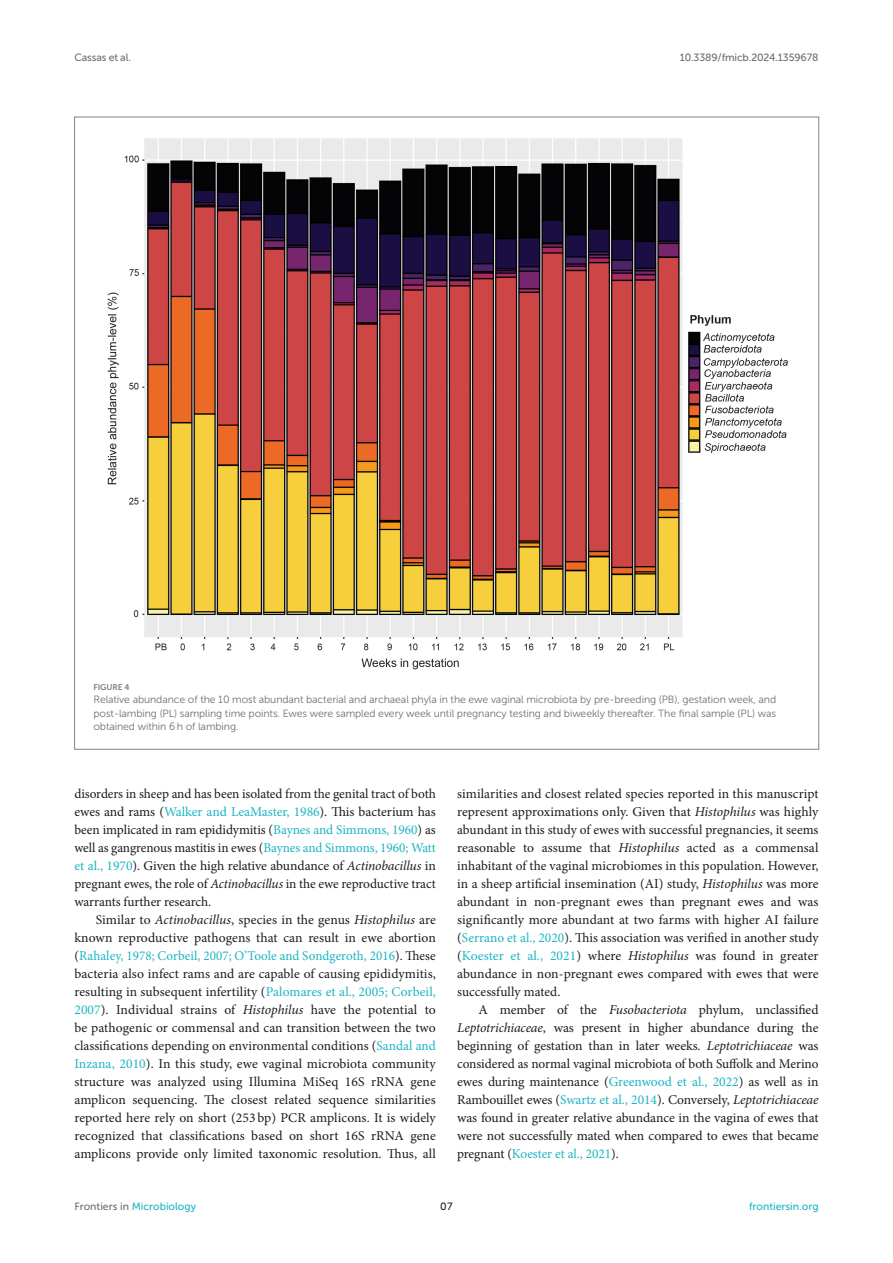
<style>
.page{position:relative;width:893px;height:1263px;background:#fff}
.page>*{position:absolute;margin:0;border:0;box-sizing:border-box;transform-origin:0 0}
.TEXT{font:13.5px/18px "Minion Pro";color:#1b1c1b;text-align:justify}
.TEXT_FLUSH{font:13.5px/18px "Minion Pro";letter-spacing:-.005em;color:#1b1c1b;text-align:justify}
.FIG_LEG{font:10.5px/13.5px "Museo Sans 300";letter-spacing:-.01em;color:#706f70;text-align:justify}
.t1{font:10.5px "Museo Sans 500";color:#1db5c3}
.t2{font:10.5px "Museo Sans 500";letter-spacing:-.015em;color:#706f70}
.t3{font:10.5px "Museo Sans 500";color:#1b1c1b}
.FIG_HD{font:8.25px "Museo Sans 700";letter-spacing:-.01em;color:#7e7f7f}
.s1{color:#1db5c3}
.s2{font-style:italic}
.s3{color:#706f70}
</style>
<div class="page">
<img style="left:107px;top:138px;width:681px;height:532px">
<p class="t2" style="left:74px;top:51px;width:58px">Cassas et al.</p>
<p class="t2" style="left:680px;top:51px;width:140px">10.3389/fmicb.2024.1359678</p>
<p class="FIG_HD" style="left:94px;top:682px;width:37px">FIGURE 4</p>
<p class="FIG_LEG" style="left:94px;top:693px;width:684px">Relative abundance of the 10 most abundant bacterial and archaeal phyla in the ewe vaginal microbiota by pre-breeding (PB), gestation week, and post-lambing (PL) sampling time points. Ewes were sampled every week until pregnancy testing and biweekly thereafter. The final sample (PL) was obtained within 6 h of lambing.</p>
<p class="TEXT_FLUSH" style="left:74px;top:785px;width:363px">disorders in sheep and has been isolated from the genital tract of both ewes and rams (<span class="s1">Walker and LeaMaster, 1986</span>). This bacterium has been implicated in ram epididymitis (<span class="s1">Baynes and Simmons, 1960</span>) as well as gangrenous mastitis in ewes (<span class="s1">Baynes and Simmons, 1960; Watt et al., 1970</span>). Given the high relative abundance of <span class="s2">Actinobacillus</span> in pregnant ewes, the role of <span class="s2">Actinobacillus</span> in the ewe reproductive tract warrants further research.</p>
<p class="TEXT" style="left:74px;top:911px;width:363px;text-indent:21px">Similar to <span class="s2">Actinobacillus</span>, species in the genus <span class="s2">Histophilus</span> are known reproductive pathogens that can result in ewe abortion (<span class="s1">Rahaley, 1978; Corbeil, 2007; O’Toole and Sondgeroth, 2016</span>). These bacteria also infect rams and are capable of causing epididymitis, resulting in subsequent infertility (<span class="s1">Palomares et al., 2005; Corbeil, 2007</span>). Individual strains of <span class="s2">Histophilus</span> have the potential to be pathogenic or commensal and can transition between the two classifications depending on environmental conditions (<span class="s1">Sandal and Inzana, 2010</span>). In this study, ewe vaginal microbiota community structure was analyzed using Illumina MiSeq 16S rRNA gene amplicon sequencing. The closest related sequence similarities reported here rely on short (253 bp) PCR amplicons. It is widely recognized that classifications based on short 16S rRNA gene amplicons provide only limited taxonomic resolution. Thus, all</p>
<p class="TEXT" style="left:457px;top:785px;width:363px">similarities and closest related species reported in this manuscript represent approximations only. Given that <span class="s2">Histophilus</span> was highly abundant in this study of ewes with successful pregnancies, it seems reasonable to assume that <span class="s2">Histophilus</span> acted as a commensal inhabitant of the vaginal microbiomes in this population. However, in a sheep artificial insemination (AI) study, <span class="s2">Histophilus</span> was more abundant in non-pregnant ewes than pregnant ewes and was significantly more abundant at two farms with higher AI failure (<span class="s1">Serrano et al., 2020</span>). This association was verified in another study (<span class="s1">Koester et al., 2021</span>) where <span class="s2">Histophilus</span> was found in greater abundance in non-pregnant ewes compared with ewes that were successfully mated.</p>
<p class="TEXT" style="left:457px;top:1001px;width:363px;text-indent:21px">A member of the <span class="s2">Fusobacteriota</span> phylum, unclassified <span class="s2">Leptotrichiaceae</span>, was present in higher abundance during the beginning of gestation than in later weeks<span class="s2">. Leptotrichiaceae</span> was considered as normal vaginal microbiota of both Suffolk and Merino ewes during maintenance (<span class="s1">Greenwood et al., 2022</span>) as well as in Rambouillet ewes (<span class="s1">Swartz et al., 2014</span>). Conversely, <span class="s2">Leptotrichiaceae </span>was found in greater relative abundance in the vagina of ewes that were not successfully mated when compared to ewes that became pregnant (<span class="s1">Koester et al., 2021</span>).</p>
<p class="t1" style="left:74px;top:1200px;width:123px"><span class="s3">Frontiers in</span> Microbiology</p>
<p class="t3" style="left:440px;top:1200px;width:14px">07</p>
<p class="t1" style="left:749px;top:1200px;width:71px">frontiersin.org</p>
</div>
